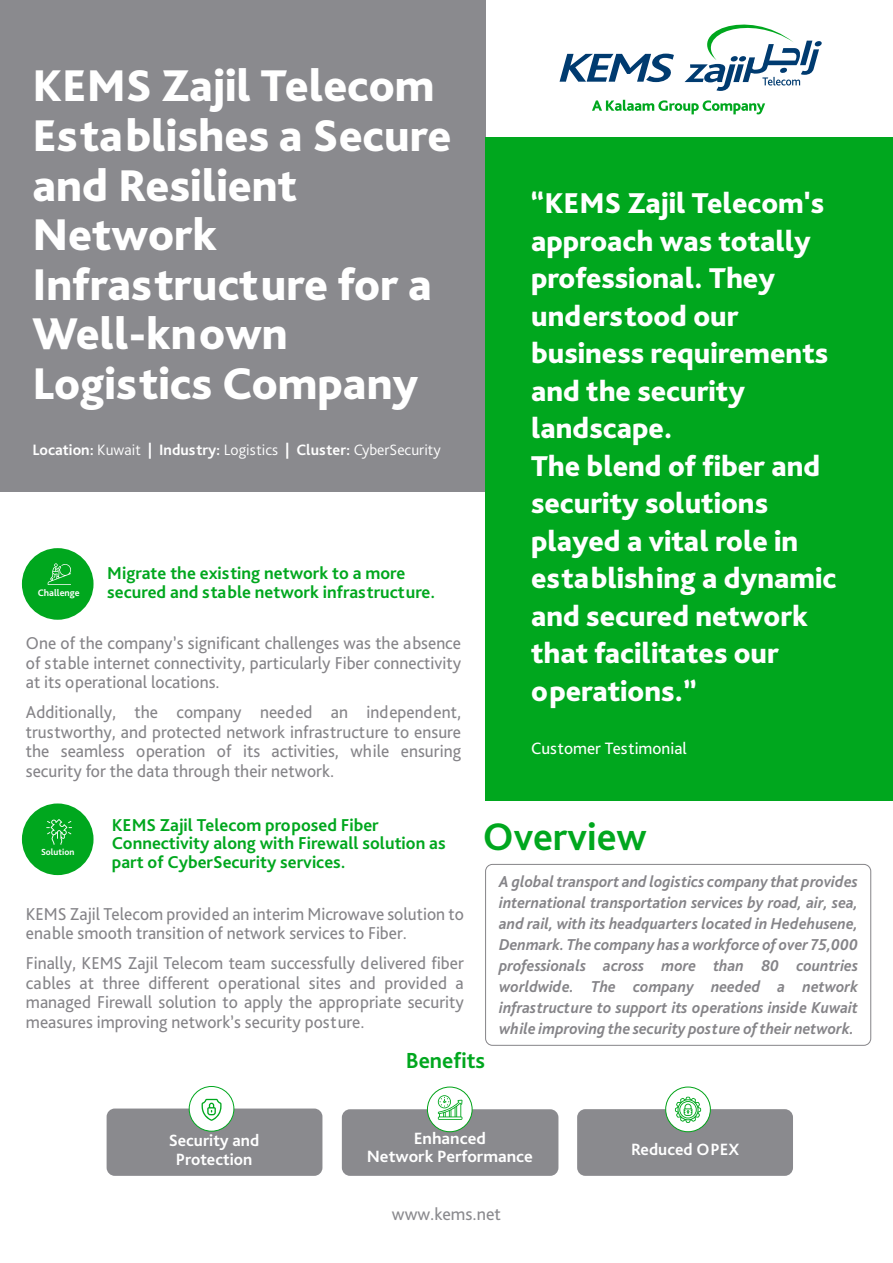
<style>
.page{position:relative;width:893px;height:1263px;background:#fff}
.page>*{position:absolute;margin:0;border:0;box-sizing:border-box;transform-origin:0 0}
.t1{font:800 46.5px/49.5px "Bliss Pro";color:#fff}
.t2{font:700 40.2px "Bliss Pro";color:#00a71e}
.t3{font:800 30px/37.5px "Bliss Pro";color:#fff}
.t4{font:700 22.8px "Bliss Pro";color:#00a71e}
.t5{font:18px/19.5px "Bliss Pro";color:#858488;text-align:justify}
.t6{font:700 18px/18.6px "Bliss Pro";color:#00a71e}
.t7{font:18px "Bliss Pro";color:#8a8a8e}
.t8{font:17.25px "Bliss Pro";color:#fff}
.t9{font:700 17.1px/18.3px "Bliss Pro";color:#fff;text-align:center}
.t10{font:italic 700 16.5px/21px "Bliss Pro";color:#858488;text-align:justify}
.t11{font:700 15.75px "Bliss Pro";color:#fff}
.t12{font:700 9.9px "Bliss Pro";color:#fff}
.t13{font:700 9.3px "Bliss Pro";color:#fff}
.s1{font-weight:300}
</style>
<div class="page">
<div style="left:0;top:0;width:486px;height:491px;background:#8a8a8e"></div>
<div style="left:486px;top:137px;width:407px;height:663px;background:#00a71e"></div>
<div style="left:485px;top:864px;width:386px;height:181px;border:1px solid #858488;border-radius:7px"></div>
<div style="left:577px;top:1109px;width:216px;height:67px;background:#8a8a8e;border-radius:8px"></div>
<div style="left:342px;top:1109px;width:216px;height:67px;background:#8a8a8e;border-radius:8px"></div>
<div style="left:427px;top:1087px;width:45px;height:45px;background:#fff;border-radius:50%"></div>
<div style="left:427px;top:1087px;width:45px;height:45px;border:1px solid #00a317;border-radius:50%"></div>
<div style="left:666px;top:1087px;width:44px;height:45px;background:#fff;border-radius:50%"></div>
<div style="left:665px;top:1087px;width:46px;height:45px;border:1px solid #00a317;border-radius:50%"></div>
<div style="left:107px;top:1108px;width:215px;height:68px;background:#8a8a8e;border-radius:8px"></div>
<div style="left:189px;top:1086px;width:45px;height:45px;background:#fff;border-radius:50%"></div>
<div style="left:189px;top:1086px;width:45px;height:45px;border:1px solid #00a71e;border-radius:50%"></div>
<div style="left:22px;top:548px;width:72px;height:72px;background:#00a71e;border-radius:50%"></div>
<svg style="left:48px;top:563px;width:23px;height:22px"></svg>
<div style="left:22px;top:803px;width:72px;height:72px;background:#00a71e;border-radius:50%"></div>
<svg style="left:46px;top:819px;width:26px;height:26px"></svg>
<svg style="left:202px;top:1099px;width:20px;height:22px"></svg>
<svg style="left:438px;top:1095px;width:24px;height:25px"></svg>
<svg style="left:675px;top:1097px;width:26px;height:26px"></svg>
<svg style="left:684px;top:24px;width:138px;height:67px"></svg>
<svg style="left:560px;top:54px;width:114px;height:28px"></svg>
<svg style="left:592px;top:100px;width:173px;height:14px"></svg>
<h1 class="t1" style="left:32px;top:60px;width:420px">KEMS Zajil Telecom<br>Establishes a Secure and Resilient<br>Network<br>Infrastructure for a<br>Well-known<br>Logistics Company</h1>
<p class="t11" style="left:32px;top:440px;width:410px">Location: <span class="s1">Kuwait</span> | Industry: <span class="s1">Logistics</span> | Cluster: <span class="s1">CyberSecurity</span></p>
<p class="t6" style="left:107px;top:563px;width:329px">Migrate the existing network to a more secured and stable network infrastructure.</p>
<p class="t12" style="left:38px;top:587px;width:44px">Challenge</p>
<p class="t5" style="left:26px;top:633px;width:437px">One of the company’s significant challenges was the absence of stable internet connectivity, particularly Fiber connectivity at its operational locations.</p>
<p class="t5" style="left:26px;top:702px;width:437px">Additionally, the company needed an independent, trustworthy, and protected network infrastructure to ensure the seamless operation of its activities, while ensuring security for the data through their network.</p>
<p class="t13" style="left:41px;top:846px;width:35px">Solution</p>
<p class="t6" style="left:112px;top:815px;width:335px">KEMS Zajil Telecom proposed Fiber<br>Connectivity along with Firewall solution as part of CyberSecurity services.</p>
<p class="t5" style="left:26px;top:903px;width:439px">KEMS Zajil Telecom provided an interim Microwave solution to enable smooth transition of network services to Fiber.</p>
<p class="t5" style="left:26px;top:953px;width:439px">Finally, KEMS Zajil Telecom team successfully delivered fiber cables at three different operational sites and provided a managed Firewall solution to apply the appropriate security measures improving network’s security posture.</p>
<p class="t3" style="left:531px;top:184px;width:307px">“KEMS Zajil Telecom's approach was totally professional. They understood our business requirements and the security landscape.<br>The blend of fiber and security solutions played a vital role in establishing a dynamic and secured network that facilitates our operations.”</p>
<p class="t8" style="left:531px;top:737px;width:157px">Customer Testimonial</p>
<h2 class="t2" style="left:483px;top:811px;width:165px">Overview</h2>
<p class="t10" style="left:499px;top:871px;width:360px">A global transport and logistics company that provides international transportation services by road, air, sea, and rail, with its headquarters located in Hedehusene, Denmark. The company has a workforce of over 75,000 professionals across more than 80 countries worldwide. The company needed a network infrastructure to support its operations inside Kuwait while improving the security posture of their network.</p>
<p class="t9" style="left:169px;top:1131px;width:92px">Security and<br>Protection</p>
<p class="t4" style="left:406px;top:1046px;width:81px">Benefits</p>
<p class="t9" style="left:367px;top:1128px;width:168px">Enhanced<br>Network Performance</p>
<p class="t7" style="left:392px;top:1202px;width:111px">www.kems.net</p>
<p class="t9" style="left:631px;top:1139px;width:110px">Reduced OPEX</p>
</div>
